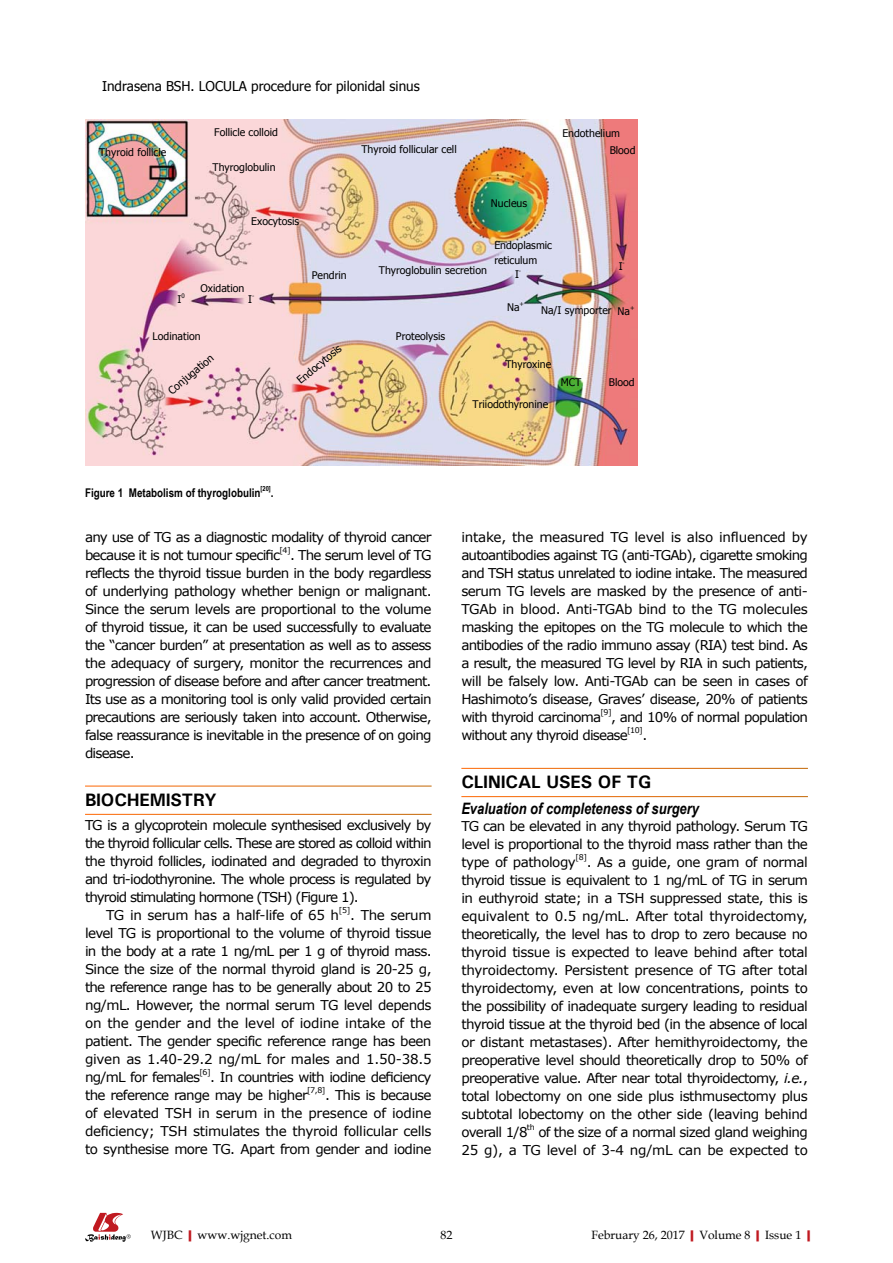
<style>
.page{position:relative;width:893px;height:1263px;background:#fff}
.page>*{position:absolute;margin:0;border:0;box-sizing:border-box;transform-origin:0 0}
.t1{font:700 18px "Univers";letter-spacing:-.01em;color:#000}
.t2{font:italic 700 15.75px "Arial Narrow";color:#000}
.t3{font:13.5px/18px "Verdana";letter-spacing:-.06em;color:#000;text-align:justify}
.t4{font:13.5px "Tahoma";color:#000}
.t5{font:13.5px "Verdana";letter-spacing:-.025em;color:#000}
.t6{font:12px "Book Antiqua";color:#000}
.t7{font:700 12px "Arial Narrow";color:#000}
.t8{font:10.5px/15px "Tahoma";color:#000}
.t9{font:7.8px "Verdana";color:#000}
.t10{font:700 7.05px "Arial Narrow";color:#000}
.t11{font:6.15px "Tahoma";color:#000}
.s1{font-style:italic}
.s2{font-weight:700;color:#c01920}
</style>
<div class="page">
<svg style="left:85px;top:1213px;width:46px;height:29px"></svg>
<img style="left:85px;top:119px;width:552px;height:346px">
<p class="t4" style="left:102px;top:77px;width:319px">Indrasena BSH. LOCULA procedure for pilonidal sinus</p>
<p class="t8" style="left:99px;top:144px;width:69px">Thyroid follicle</p>
<p class="t8" style="left:214px;top:124px;width:65px">Follicle colloid</p>
<p class="t8" style="left:213px;top:159px;width:64px">Thyroglobulin</p>
<p class="t8" style="left:361px;top:141px;width:97px">Thyroid follicular cell</p>
<p class="t8" style="left:562px;top:125px;width:59px">Endothelium</p>
<p class="t8" style="left:610px;top:142px;width:27px">Blood</p>
<p class="t8" style="left:251px;top:213px;width:49px">Exocytosis</p>
<p class="t8" style="left:178px;top:291px;width:5px">I</p>
<p class="t11" style="left:181px;top:291px;width:5px">0</p>
<p class="t8" style="left:201px;top:280px;width:45px">Oxidation</p>
<p class="t8" style="left:248px;top:292px;width:5px">I</p>
<p class="t11" style="left:252px;top:292px;width:4px">-</p>
<p class="t8" style="left:312px;top:267px;width:37px">Pendrin</p>
<p class="t8" style="left:153px;top:328px;width:49px">Lodination</p>
<p class="t8" style="left:165px;top:386px;width:57px;rotate:-40deg">Conjugation</p>
<p class="t8" style="left:293px;top:375px;width:56px;rotate:-40deg">Endocytosis</p>
<p class="t7" style="left:85px;top:484px;width:177px">Figure 1 Metabolism of thyroglobulin</p>
<p class="t10" style="left:261px;top:483px;width:12px">[20]</p>
<p class="t7" style="left:271px;top:484px;width:4px">.</p>
<p class="t8" style="left:491px;top:196px;width:38px">Nucleus</p>
<p class="t8" style="left:494px;top:237px;width:59px">Endoplasmic reticulum</p>
<p class="t8" style="left:507px;top:299px;width:14px">Na</p>
<p class="t11" style="left:520px;top:299px;width:6px">+</p>
<p class="t8" style="left:619px;top:258px;width:5px">I</p>
<p class="t11" style="left:623px;top:259px;width:4px">-</p>
<p class="t8" style="left:379px;top:262px;width:110px">Thyroglobulin secretion</p>
<p class="t8" style="left:515px;top:266px;width:5px">I</p>
<p class="t11" style="left:519px;top:267px;width:4px">-</p>
<p class="t8" style="left:541px;top:302px;width:72px">Na/I symporter</p>
<p class="t8" style="left:618px;top:303px;width:14px">Na</p>
<p class="t11" style="left:630px;top:303px;width:6px">+</p>
<p class="t8" style="left:396px;top:328px;width:51px">Proteolysis</p>
<p class="t8" style="left:505px;top:356px;width:47px">Thyroxine</p>
<p class="t8" style="left:473px;top:397px;width:77px">Triiodothyronine</p>
<p class="t8" style="left:561px;top:374px;width:22px">MCT</p>
<p class="t8" style="left:609px;top:375px;width:27px">Blood</p>
<p class="t3" style="left:85px;top:528px;width:348px">any use of TG as a diagnostic modality of thyroid cancer because it is not tumour specific</p>
<p class="t9" style="left:279px;top:545px;width:13px">[4]</p>
<p class="t3" style="left:85px;top:546px;width:348px;text-indent:205px">. The serum level of TG reflects the thyroid tissue burden in the body regardless of underlying pathology whether benign or malignant.<br>Since the serum levels are proportional to the volume of thyroid tissue, it can be used successfully to evaluate the “cancer burden” at presentation as well as to assess the adequacy of surgery, monitor the recurrences and progression of disease before and after cancer treatment.<br>Its use as a monitoring tool is only valid provided certain precautions are seriously taken into account. Otherwise, false reassurance is inevitable in the presence of on going disease.</p>
<p class="t1" style="left:85px;top:789px;width:133px">BIOCHEMISTRY</p>
<p class="t3" style="left:85px;top:816px;width:348px">TG is a glycoprotein molecule synthesised exclusively by</p>
<p class="t3" style="left:85px;top:834px;width:348px">the thyroid follicular cells. These are stored as colloid within</p>
<p class="t3" style="left:85px;top:852px;width:348px">the thyroid follicles, iodinated and degraded to thyroxin</p>
<p class="t3" style="left:85px;top:870px;width:348px">and tri-iodothyronine. The whole process is regulated by</p>
<p class="t3" style="left:85px;top:888px;width:275px">thyroid stimulating hormone (TSH) (Figure 1).</p>
<p class="t5" style="left:106px;top:906px;width:234px">TG in serum has a half-life of 65 h</p>
<p class="t9" style="left:339px;top:905px;width:13px">[5]</p>
<p class="t3" style="left:85px;top:906px;width:348px;text-indent:265px">. The serum level TG is proportional to the volume of thyroid tissue in the body at a rate 1 ng/mL per 1 g of thyroid mass.<br>Since the size of the normal thyroid gland is 20-25 g, the reference range has to be generally about 20 to 25 ng/mL. However, the normal serum TG level depends on the gender and the level of iodine intake of the patient. The gender specific reference range has been given as 1.40-29.2 ng/mL for males and 1.50-38.5 ng/mL for females</p>
<p class="t9" style="left:199px;top:1067px;width:13px">[6]</p>
<p class="t3" style="left:85px;top:1068px;width:348px;text-indent:125px">. In countries with iodine deficiency the reference range may be higher</p>
<p class="t9" style="left:307px;top:1085px;width:20px">[7,8]</p>
<p class="t3" style="left:85px;top:1086px;width:348px;text-indent:240px">. This is because of elevated TSH in serum in the presence of iodine deficiency; TSH stimulates the thyroid follicular cells to synthesise more TG. Apart from gender and iodine</p>
<p class="t3" style="left:461px;top:528px;width:348px;text-align:left">intake, the measured TG level is also influenced by autoantibodies against TG (anti-TGAb), cigarette smoking and TSH status unrelated to iodine intake. The measured serum TG levels are masked by the presence of anti-TGAb in blood. Anti-TGAb bind to the TG molecules masking the epitopes on the TG molecule to which the antibodies of the radio immuno assay (RIA) test bind. As a result, the measured TG level by RIA in such patients, will be falsely low. Anti-TGAb can be seen in cases of Hashimoto’s disease, Graves’ disease, 20% of patients with thyroid carcinoma</p>
<p class="t9" style="left:600px;top:707px;width:13px">[9]</p>
<p class="t3" style="left:461px;top:708px;width:348px;text-indent:150px">, and 10% of normal population without any thyroid disease</p>
<p class="t9" style="left:627px;top:725px;width:17px">[10]</p>
<p class="t3" style="left:642px;top:726px;width:6px">.</p>
<p class="t1" style="left:461px;top:771px;width:191px">CLINICAL USES OF TG</p>
<p class="t2" style="left:461px;top:796px;width:239px">Evaluation of completeness of surgery</p>
<p class="t3" style="left:461px;top:816px;width:348px">TG can be elevated in any thyroid pathology. Serum TG level is proportional to the thyroid mass rather than the type of pathology</p>
<p class="t9" style="left:575px;top:852px;width:13px">[8]</p>
<p class="t3" style="left:461px;top:852px;width:348px;text-indent:125px">. As a guide, one gram of normal thyroid tissue is equivalent to 1 ng/mL of TG in serum in euthyroid state; in a TSH suppressed state, this is equivalent to 0.5 ng/mL. After total thyroidectomy, theoretically, the level has to drop to zero because no thyroid tissue is expected to leave behind after total thyroidectomy. Persistent presence of TG after total thyroidectomy, even at low concentrations, points to the possibility of inadequate surgery leading to residual thyroid tissue at the thyroid bed (in the absence of local or distant metastases). After hemithyroidectomy, the preoperative level should theoretically drop to 50% of preoperative value. After near total thyroidectomy, <span class="s1">i.e.</span>, total lobectomy on one side plus isthmusectomy plus subtotal lobectomy on the other side (leaving behind overall 1/8</p>
<p class="t9" style="left:527px;top:1122px;width:9px">th</p>
<p class="t3" style="left:461px;top:1122px;width:348px;text-align:right">of the size of a normal sized gland weighing<br>25 g), a TG level of 3-4 ng/mL can be expected to</p>
<p class="t6" style="left:151px;top:1226px;width:143px">WJBC<span class="s2">|</span>www.wjgnet.com</p>
<p class="t6" style="left:440px;top:1226px;width:13px">82</p>
<p class="t6" style="left:591px;top:1226px;width:226px">February 26, 2017<span class="s2">|</span>Volume 8<span class="s2">|</span>Issue 1<span class="s2">|</span></p>
</div>
